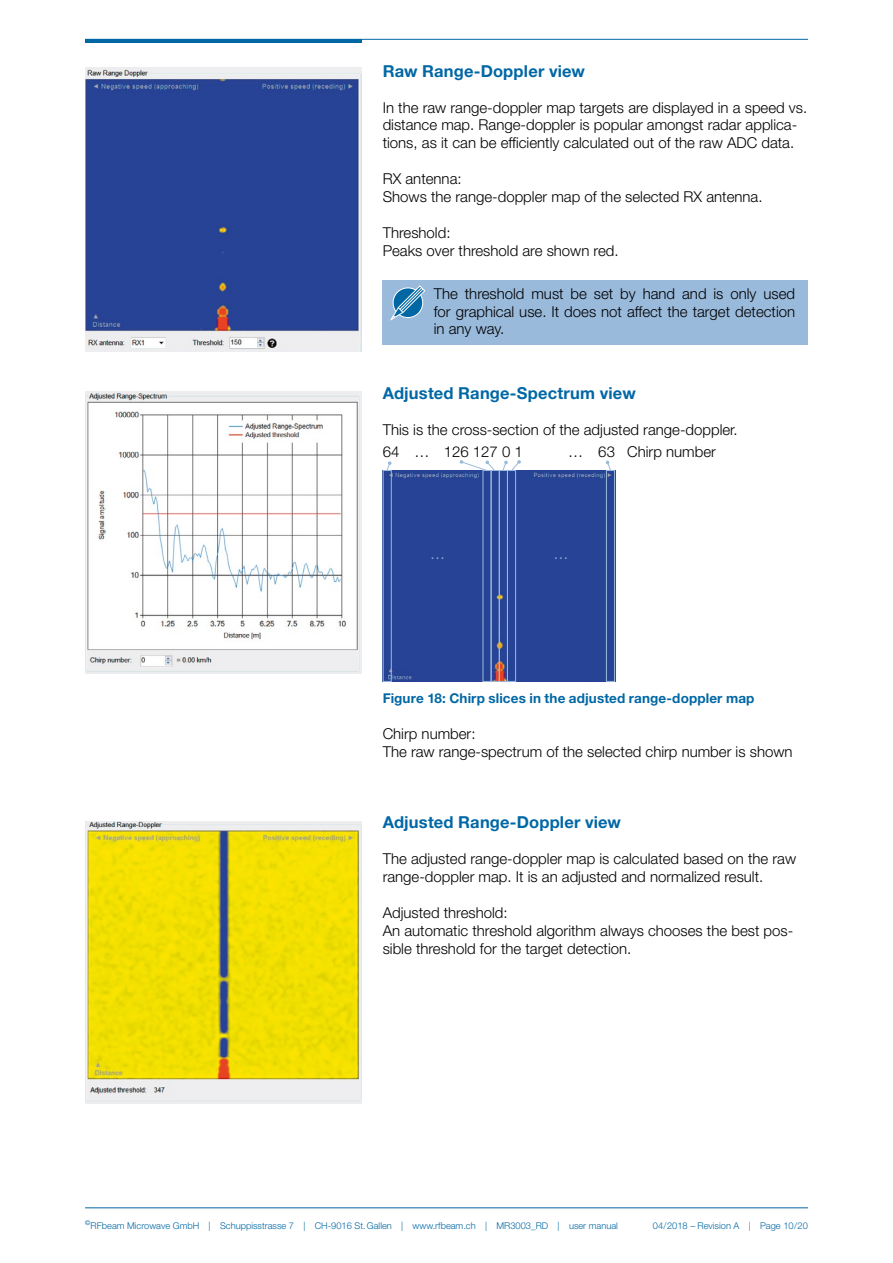
<style>
.page{position:relative;width:893px;height:1263px;background:#fff}
.page>*{position:absolute;margin:0;border:0;box-sizing:border-box;transform-origin:0 0}
.t1{font:700 16.5px "Helvetica Neue LT Std";letter-spacing:.01em;color:#0067a5}
.t2{font:300 15px/17.9px "Helvetica Neue LT Std";color:#000}
.t3{font:300 15px "Helvetica Neue LT Std";color:#9abadc}
.t4{font:700 13.5px "Helvetica Neue LT Std";letter-spacing:.01em;color:#0067a5}
.t5{font:300 9.3px "Helvetica Neue LT Std";color:#0067a5}
.t6{font:6.45px "Helvetica Neue LT Std";color:#0067a5}
</style>
<div class="page">
<hr style="left:85px;top:1207px;width:723px;height:1px;background:#0067a5">
<hr style="left:85px;top:39px;width:723px;height:1px;background:#0067a5">
<hr style="left:85px;top:39px;width:276px;height:4px;background:#0067a5">
<img style="left:85px;top:68px;width:276px;height:284px">
<img style="left:85px;top:391px;width:276px;height:283px">
<img style="left:85px;top:821px;width:276px;height:282px">
<div style="left:383px;top:280px;width:425px;height:65px;background:#9abadc"></div>
<svg style="left:390px;top:285px;width:35px;height:36px"></svg>
<div style="left:385px;top:470px;width:228px;height:212px;background:#274396"></div>
<div style="left:383px;top:470px;width:9px;height:212px;border:1px solid #9abadc"></div>
<div style="left:606px;top:470px;width:9px;height:212px;border:1px solid #9abadc"></div>
<div style="left:507px;top:470px;width:9px;height:212px;border:1px solid #9abadc"></div>
<div style="left:491px;top:470px;width:9px;height:212px;border:1px solid #9abadc"></div>
<div style="left:482px;top:470px;width:10px;height:212px;border:1px solid #9abadc"></div>
<svg style="left:386px;top:461px;width:6px;height:11px"></svg>
<svg style="left:460px;top:460px;width:36px;height:12px"></svg>
<svg style="left:502px;top:460px;width:19px;height:12px"></svg>
<svg style="left:606px;top:461px;width:6px;height:11px"></svg>
<p class="t1" style="left:383px;top:61px;width:204px">Raw Range-Doppler view</p>
<p class="t2" style="left:383px;top:98px;width:426px">In the raw range-doppler map targets are displayed in a speed vs. distance map. Range-doppler is popular amongst radar applica&shy;tions, as it can be efficiently calculated out of the raw ADC data.</p>
<p class="t2" style="left:383px;top:170px;width:381px">RX antenna:<br>Shows the range-doppler map of the selected RX antenna.</p>
<p class="t2" style="left:383px;top:223px;width:237px">Threshold:<br>Peaks over threshold are shown red.</p>
<p class="t2" style="left:434px;top:284px;width:363px;text-align:justify">The threshold must be set by hand and is only used for graphical use. It does not affect the target detection in any way.</p>
<p class="t1" style="left:383px;top:383px;width:255px">Adjusted Range-Spectrum view</p>
<p class="t2" style="left:383px;top:420px;width:357px">This is the cross-section of the adjusted range-doppler.</p>
<p class="t2" style="left:383px;top:443px;width:142px">64 … 126 127 0 1</p>
<p class="t2" style="left:568px;top:443px;width:149px">… 63 Chirp number</p>
<p class="t3" style="left:430px;top:544px;width:16px">…</p>
<p class="t3" style="left:553px;top:544px;width:16px">…</p>
<p class="t4" style="left:383px;top:690px;width:373px">Figure 18: Chirp slices in the adjusted range-doppler map</p>
<p class="t2" style="left:383px;top:724px;width:411px">Chirp number:<br>The raw range-spectrum of the selected chirp number is shown</p>
<p class="t1" style="left:383px;top:812px;width:240px">Adjusted Range-Doppler view</p>
<p class="t2" style="left:383px;top:850px;width:415px">The adjusted range-doppler map is calculated based on the raw range-doppler map. It is an adjusted and normalized result.</p>
<p class="t2" style="left:383px;top:903px;width:412px">Adjusted threshold:<br>An automatic threshold algorithm always chooses the best pos&shy;sible threshold for the target detection.</p>
<p class="t6" style="left:85px;top:1219px;width:7px">©</p>
<p class="t5" style="left:91px;top:1220px;width:529px">RFbeam Microwave GmbH | Schuppisstrasse 7 | CH-9016 St.Gallen | www.rfbeam.ch | MR3003_RD | user manual</p>
<p class="t5" style="left:653px;top:1220px;width:157px">04/2018 – Revision A | Page 10/20</p>
</div>
